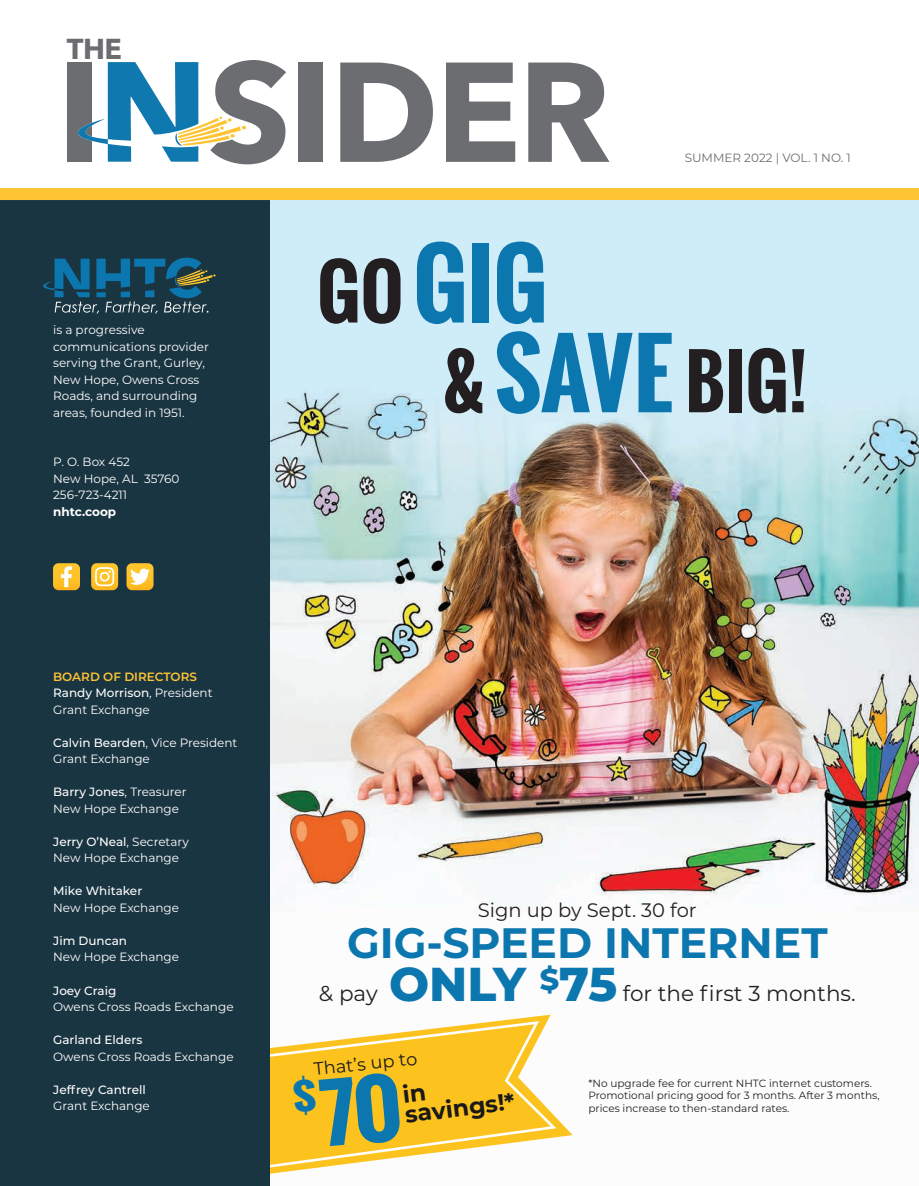
<style>
.page{position:relative;width:919px;height:1186px;background:#fff}
.page>*{position:absolute;margin:0;border:0;box-sizing:border-box;transform-origin:0 0}
.t1{font:700 140.25px "Avenir Next";letter-spacing:-.02em;color:#6c6d70}
.t2{font:700 90.3px "Oswald";color:#0c77af}
.t3{font:700 71.85px "Oswald";color:#231f20}
.t4{font:700 42.45px "Montserrat";color:#0c77af}
.t5{font:700 28.8px "Avenir Next";color:#6c6d70}
.t6{font:700 23.4px/20.4px "Montserrat";color:#1a1918}
.t7{font:21.6px "Montserrat";color:#231f20}
.t8{font:19.5px "Montserrat";color:#231f20}
.t9{font:17.7px "Montserrat";color:#1a1918}
.t10{font:12px/16.5px "Montserrat";color:#fff}
.t11{font:500 12px "Montserrat";color:#fff}
.t12{font:12px "Montserrat";color:#6c6d70}
.t13{font:700 12px "Montserrat";color:#fff}
.t14{font:10.5px/12.6px "Montserrat";color:#231f20}
.s1{font-weight:600;color:#fec433}
.s2{font-weight:500}
.s3{font-size:71.85px;color:#231f20}
.s4{font-size:90.3px;color:#0c77af}
.s5{font-weight:800;font-size:47.4px;color:#0c77af}
</style>
<div class="page">
<img style="left:270px;top:200px;width:649px;height:695px">
<svg style="left:270px;top:1014px;width:303px;height:160px"></svg>
<svg style="left:270px;top:1019px;width:287px;height:153px"></svg>
<div style="left:0;top:199px;width:270px;height:987px;background:#1a3542"></div>
<svg style="left:78px;top:62px;width:168px;height:100px"></svg>
<svg style="left:43px;top:258px;width:173px;height:56px"></svg>
<div style="left:0;top:188px;width:919px;height:12px;background:#fec433"></div>
<svg style="left:53px;top:563px;width:27px;height:27px"></svg>
<svg style="left:91px;top:563px;width:27px;height:27px"></svg>
<svg style="left:127px;top:563px;width:27px;height:27px"></svg>
<div style="left:293px;top:1071px;width:108px;height:75px;background:#fcc31e"></div>
<h3 class="t5" style="left:67px;top:24px;width:57px">THE</h3>
<h1 class="t1" style="left:57px;top:-9px;width:556px">I SIDER</h1>
<p class="t12" style="left:685px;top:150px;width:168px">SUMMER 2022 | VOL. 1 NO. 1</p>
<p class="t10" style="left:53px;top:321px;width:157px">is a progressive communications provider serving the Grant, Gurley,<br>New Hope, Owens Cross<br>Roads, and surrounding areas, founded in 1951.</p>
<p class="t10" style="left:53px;top:453px;width:128px">P. O. Box 452<br>New Hope, AL 35760<br>256-723-4211</p>
<p class="t13" style="left:53px;top:503px;width:64px">nhtc.coop</p>
<p class="t10" style="left:53px;top:668px;width:161px"><span class="s1">BOARD OF DIRECTORS<br></span><span class="s2">Randy Morrison</span>, President<br>Grant Exchange</p>
<p class="t10" style="left:53px;top:734px;width:186px"><span class="s2">Calvin Bearden</span>, Vice President<br>Grant Exchange</p>
<p class="t10" style="left:53px;top:783px;width:135px"><span class="s2">Barry Jones</span>, Treasurer<br>New Hope Exchange</p>
<p class="t10" style="left:53px;top:833px;width:137px"><span class="s2">Jerry O’Neal</span>, Secretary<br>New Hope Exchange</p>
<p class="t11" style="left:53px;top:882px;width:91px">Mike Whitaker</p>
<p class="t10" style="left:53px;top:899px;width:127px">New Hope Exchange</p>
<p class="t11" style="left:53px;top:932px;width:75px">Jim Duncan</p>
<p class="t10" style="left:53px;top:948px;width:127px">New Hope Exchange</p>
<p class="t11" style="left:53px;top:981px;width:65px">Joey Craig</p>
<p class="t10" style="left:53px;top:998px;width:182px">Owens Cross Roads Exchange</p>
<p class="t11" style="left:53px;top:1031px;width:91px">Garland Elders</p>
<p class="t10" style="left:53px;top:1047px;width:182px">Owens Cross Roads Exchange</p>
<p class="t11" style="left:53px;top:1080px;width:94px">Jeffrey Cantrell</p>
<p class="t10" style="left:53px;top:1097px;width:98px">Grant Exchange</p>
<h2 class="t2" style="left:317px;top:217px;width:232px"><span class="s3">GO</span> GIG</h2>
<h3 class="t3" style="left:443px;top:328px;width:366px">&amp; <span class="s4">SAVE</span> BIG!</h3>
<h3 class="t8" style="left:478px;top:897px;width:220px">Sign up by Sept. 30 for</h3>
<h3 class="t4" style="left:347px;top:912px;width:482px">GIG-SPEED INTERNET</h3>
<h3 class="t7" style="left:319px;top:978px;width:538px">&amp; pay <span class="s5">ONLY</span> <sup>$</sup><span class="s5">75</span> for the first 3 months.</h3>
<h3 class="t9" style="left:313px;top:1056px;width:105px;rotate:-6deg">That’s up to</h3>
<h3 class="t6" style="left:401px;top:1083px;width:112px;rotate:-7deg">in savings!*</h3>
<p class="t14" style="left:588px;top:1076px;width:293px">*No upgrade fee for current NHTC internet customers.<br>Promotional pricing good for 3 months. After 3 months, prices increase to then-standard rates.</p>
</div>
